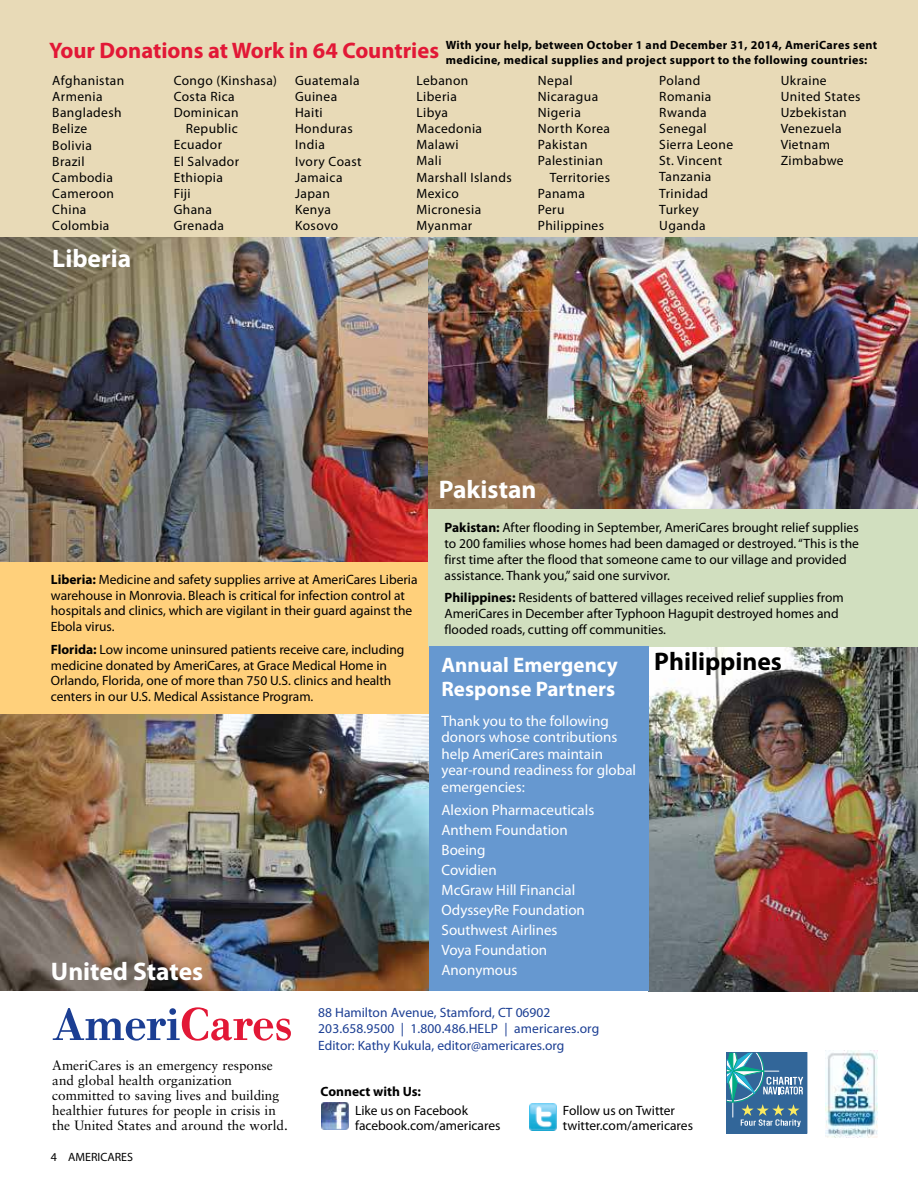
<style>
.page{position:relative;width:918px;height:1188px;background:#fff}
.page>*{position:absolute;margin:0;border:0;box-sizing:border-box;transform-origin:0 0}
.t1{font:700 25.5px "Myriad Pro";color:#fff}
.t2{font:700 25.5px "Myriad Pro";color:#000}
.t3{font:700 22.5px "Myriad Pro";color:#e21836}
.t4{font:700 21px/24px "Myriad Pro";color:#fff}
.t5{font:15px/20px "Myriad Pro";color:#fff}
.t6{font:13.5px/15.8px "Myriad Pro";color:#000}
.t7{font:13.5px/16px "Myriad Pro";letter-spacing:.03em;color:#000}
.t8{font:13.5px/15px "Sabon";color:#000}
.t9{font:13.5px/16.5px "Myriad Pro";color:#1b3e93}
.t10{font:700 13.5px "Myriad Pro";color:#000}
.t11{font:700 12px/15px "Myriad Pro";letter-spacing:.03em;color:#000}
.t12{font:12px "Myriad Pro";color:#000}
.s1{font-weight:700}
</style>
<div class="page">
<img style="left:648px;top:647px;width:270px;height:344px">
<img style="left:0;top:237px;width:429px;height:325px">
<img style="left:0;top:713px;width:429px;height:278px">
<img style="left:429px;top:236px;width:489px;height:273px">
<div style="left:0;top:562px;width:429px;height:151px;background:#ffd07b"></div>
<div style="left:429px;top:509px;width:489px;height:138px;background:#d1dfbf"></div>
<div style="left:0;top:0;width:918px;height:236px;background:#e8dab7"></div>
<svg style="left:53px;top:1007px;width:238px;height:34px"></svg>
<img style="left:530px;top:1104px;width:27px;height:27px">
<img style="left:322px;top:1103px;width:27px;height:27px">
<div style="left:726px;top:1072px;width:81px;height:62px;background:#326699"></div>
<div style="left:726px;top:1053px;width:81px;height:48px;background:#326699"></div>
<svg style="left:728px;top:1054px;width:75px;height:73px"></svg>
<div style="left:726px;top:1052px;width:81px;height:82px;border:1px solid #326699"></div>
<img style="left:825px;top:1051px;width:52px;height:86px">
<div style="left:429px;top:646px;width:219px;height:345px;background:#6698d0"></div>
<p class="t11" style="left:446px;top:38px;width:433px">With your help, between October 1 and December 31, 2014, AmeriCares sent medicine, medical supplies and project support to the following countries:</p>
<h2 class="t3" style="left:49px;top:42px;width:391px">Your Donations at Work in 64 Countries</h2>
<p class="t7" style="left:52px;top:74px;width:74px">Afghanistan<br>Armenia<br>Bangladesh<br>Belize<br>Bolivia<br>Brazil<br>Cambodia<br>Cameroon<br>China<br>Colombia</p>
<p class="t7" style="left:174px;top:74px;width:105px">Congo (Kinshasa)</p>
<p class="t7" style="left:174px;top:90px;width:63px">Costa Rica</p>
<p class="t7" style="left:174px;top:106px;width:66px">Dominican</p>
<p class="t7" style="left:186px;top:122px;width:54px">Republic</p>
<p class="t7" style="left:174px;top:138px;width:50px">Ecuador</p>
<p class="t7" style="left:174px;top:154px;width:67px">El Salvador</p>
<p class="t7" style="left:174px;top:170px;width:51px">Ethiopia</p>
<p class="t6" style="left:174px;top:187px;width:19px">Fiji</p>
<p class="t6" style="left:174px;top:203px;width:40px">Ghana</p>
<p class="t7" style="left:174px;top:219px;width:52px">Grenada</p>
<h1 class="t1" style="left:52px;top:249px;width:80px">Liberia</h1>
<p class="t7" style="left:295px;top:74px;width:68px">Guatemala<br>Guinea<br>Haiti<br>Honduras<br>India<br>Ivory Coast<br>Jamaica<br>Japan<br>Kenya<br>Kosovo</p>
<p class="t7" style="left:416px;top:73px;width:97px">Lebanon<br>Liberia<br>Libya<br>Macedonia<br>Malawi<br>Mali<br>Marshall Islands<br>Mexico<br>Micronesia<br>Myanmar</p>
<p class="t6" style="left:538px;top:74px;width:36px">Nepal</p>
<p class="t7" style="left:538px;top:90px;width:62px">Nicaragua</p>
<p class="t7" style="left:538px;top:106px;width:45px">Nigeria</p>
<p class="t7" style="left:538px;top:122px;width:74px">North Korea</p>
<p class="t7" style="left:538px;top:138px;width:51px">Pakistan</p>
<p class="t7" style="left:538px;top:154px;width:66px">Palestinian</p>
<p class="t7" style="left:550px;top:170px;width:62px">Territories</p>
<p class="t6" style="left:538px;top:186px;width:49px">Panama</p>
<p class="t6" style="left:538px;top:203px;width:28px">Peru</p>
<p class="t7" style="left:538px;top:218px;width:68px">Philippines</p>
<p class="t7" style="left:659px;top:73px;width:75px">Poland<br>Romania<br>Rwanda<br>Senegal<br>Sierra Leone<br>St. Vincent<br>Tanzania<br>Trinidad<br>Turkey<br>Uganda</p>
<p class="t7" style="left:781px;top:73px;width:81px">Ukraine<br>United States<br>Uzbekistan<br>Venezuela<br>Vietnam<br>Zimbabwe</p>
<h1 class="t1" style="left:439px;top:480px;width:99px">Pakistan</h1>
<p class="t6" style="left:51px;top:573px;width:368px"><span class="s1">Liberia:</span> Medicine and safety supplies arrive at AmeriCares Liberia warehouse in Monrovia. Bleach is critical for infection control at hospitals and clinics, which are vigilant in their guard against the Ebola virus.</p>
<p class="t6" style="left:51px;top:643px;width:355px"><span class="s1">Florida:</span> Low income uninsured patients receive care, including medicine donated by AmeriCares, at Grace Medical Home in Orlando, Florida, one of more than 750 U.S. clinics and health centers in our U.S. Medical Assistance Program.</p>
<h1 class="t1" style="left:51px;top:962px;width:154px">United States</h1>
<p class="t6" style="left:445px;top:521px;width:416px"><span class="s1">Pakistan:</span> After flooding in September, AmeriCares brought relief supplies to 200 families whose homes had been damaged or destroyed. “This is the first time after the flood that someone came to our village and provided assistance. Thank you,” said one survivor.</p>
<p class="t6" style="left:445px;top:591px;width:401px"><span class="s1">Philippines:</span> Residents of battered villages received relief supplies from<br>AmeriCares in December after Typhoon Hagupit destroyed homes and flooded roads, cutting off communities.</p>
<h3 class="t4" style="left:442px;top:655px;width:178px">Annual Emergency<br>Response Partners</h3>
<p class="t5" style="left:442px;top:714px;width:196px;line-height:16.5px">Thank you to the following donors whose contributions help AmeriCares maintain year-round readiness for global emergencies:</p>
<p class="t5" style="left:442px;top:801px;width:154px">Alexion Pharmaceuticals<br>Anthem Foundation<br>Boeing<br>Covidien<br>McGraw Hill Financial<br>OdysseyRe Foundation<br>Southwest Airlines<br>Voya Foundation<br>Anonymous</p>
<h1 class="t2" style="left:654px;top:651px;width:129px">Philippines</h1>
<p class="t8" style="left:52px;top:1058px;width:237px">AmeriCares is an emergency response and global health organization committed to saving lives and building healthier futures for people in crisis in the United States and around the world.</p>
<p class="t12" style="left:51px;top:1152px;width:84px">4 AMERICARES</p>
<p class="t9" style="left:318px;top:1005px;width:283px">88 Hamilton Avenue, Stamford, CT 06902<br>203.658.9500 | 1.800.486.HELP | americares.org<br>Editor: Kathy Kukula, editor@americares.org</p>
<p class="t10" style="left:321px;top:1087px;width:102px">Connect with Us:</p>
<p class="t6" style="left:355px;top:1104px;width:147px;line-height:15px">Like us on Facebook facebook.com/americares</p>
<p class="t6" style="left:563px;top:1104px;width:132px;line-height:15px">Follow us on Twitter twitter.com/americares</p>
</div>
